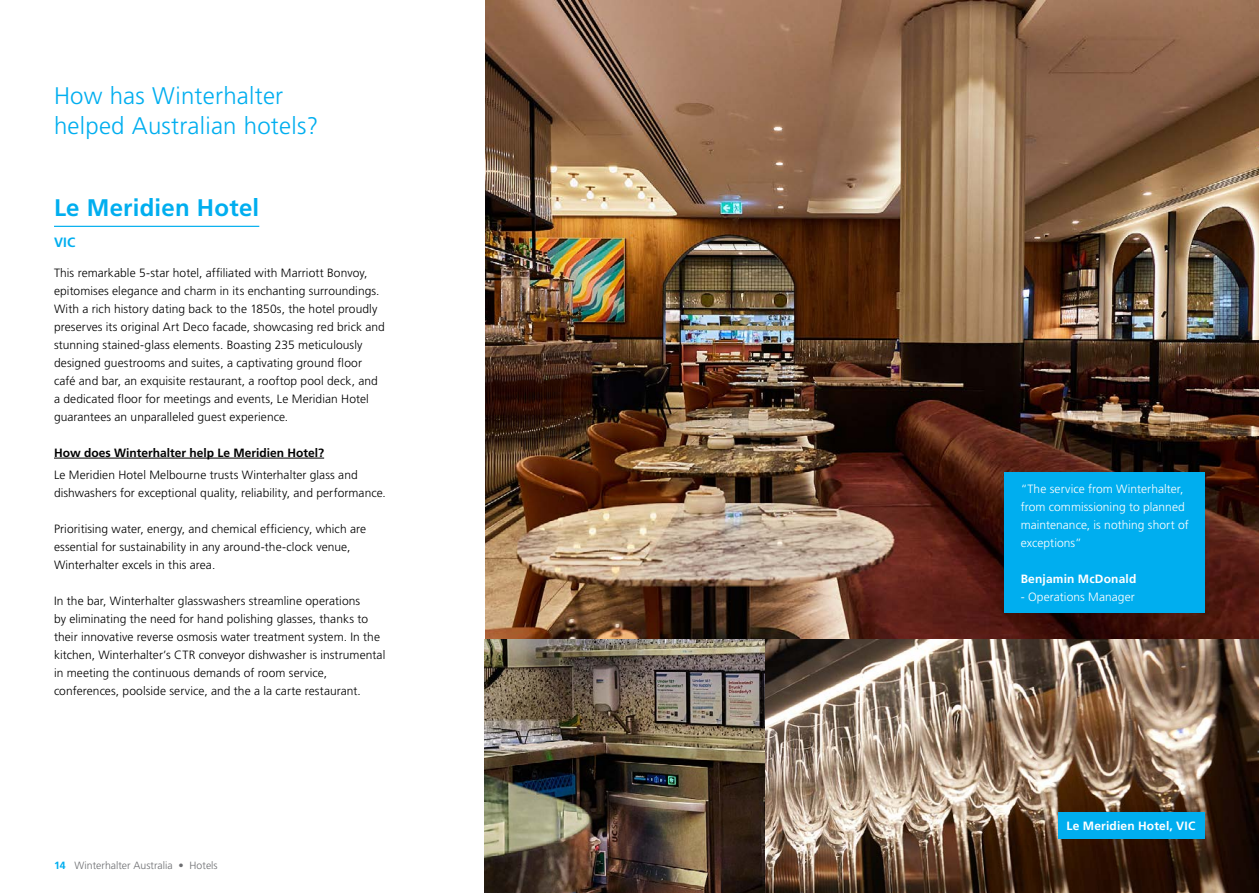
<style>
.page{position:relative;width:1259px;height:893px;background:#fff}
.page>*{position:absolute;margin:0;border:0;box-sizing:border-box;transform-origin:0 0}
.t1{font:300 24px/30px "Frutiger LT Pro";letter-spacing:.01em;color:#00aeef}
.t2{font:700 24px "Frutiger LT Pro";letter-spacing:.01em;color:#00aeef}
.t3{font:700 13.5px "Frutiger LT Pro";color:#00aeef}
.t4{font:300 12px/18px "Frutiger LT Pro";letter-spacing:.005em;color:#000}
.t5{font:300 12px/18px "Frutiger LT Pro";letter-spacing:.005em;color:#fff}
.t6{font:700 12px "Frutiger LT Pro";color:#000}
.t7{font:700 12px "Frutiger LT Pro";letter-spacing:.015em;color:#fff}
.t8{font:300 10.5px "Frutiger LT Pro";color:#6d6e71}
.s1{font-weight:700;color:#00aeef}
</style>
<div class="page">
<hr style="left:54px;top:226px;width:205px;height:1px;background:#00aeef">
<hr style="left:54px;top:458px;width:270px;height:1px;background:#000">
<img style="left:485px;top:0;width:774px;height:703px">
<img style="left:764px;top:640px;width:494px;height:253px">
<img style="left:484px;top:640px;width:280px;height:253px">
<div style="left:1058px;top:813px;width:147px;height:26px;background:#00aeef"></div>
<div style="left:1005px;top:473px;width:200px;height:140px;background:#00aeef"></div>
<h1 class="t1" style="left:54px;top:81px;width:266px">How has Winterhalter helped Australian hotels?</h1>
<h1 class="t2" style="left:54px;top:193px;width:207px">Le Meridien Hotel</h1>
<p class="t3" style="left:54px;top:234px;width:23px">VIC</p>
<p class="t4" style="left:54px;top:264px;width:332px">This remarkable 5-star hotel, affiliated with Marriott Bonvoy, epitomises elegance and charm in its enchanting surroundings.<br>With a rich history dating back to the 1850s, the hotel proudly preserves its original Art Deco facade, showcasing red brick and stunning stained-glass elements. Boasting 235 meticulously designed guestrooms and suites, a captivating ground floor café and bar, an exquisite restaurant, a rooftop pool deck, and a dedicated floor for meetings and events, Le Meridian Hotel guarantees an unparalleled guest experience.</p>
<p class="t6" style="left:54px;top:446px;width:272px">How does Winterhalter help Le Meridien Hotel?</p>
<p class="t4" style="left:54px;top:466px;width:333px">Le Meridien Hotel Melbourne trusts Winterhalter glass and dishwashers for exceptional quality, reliability, and performance.</p>
<p class="t4" style="left:54px;top:520px;width:314px">Prioritising water, energy, and chemical efficiency, which are essential for sustainability in any around-the-clock venue,<br>Winterhalter excels in this area.</p>
<p class="t4" style="left:54px;top:592px;width:333px">In the bar, Winterhalter glasswashers streamline operations<br>by eliminating the need for hand polishing glasses, thanks to their innovative reverse osmosis water treatment system. In the kitchen, Winterhalter’s CTR conveyor dishwasher is instrumental in meeting the continuous demands of room service, conferences, poolside service, and the a la carte restaurant.</p>
<p class="t8" style="left:54px;top:859px;width:165px"><span class="s1">14</span> Winterhalter Australia • Hotels</p>
<p class="t5" style="left:1020px;top:480px;width:169px">“The service from Winterhalter, from commissioning to planned maintenance, is nothing short of exceptions”</p>
<p class="t7" style="left:1020px;top:572px;width:117px">Benjamin McDonald</p>
<p class="t5" style="left:1020px;top:588px;width:116px">- Operations Manager</p>
<p class="t7" style="left:1066px;top:819px;width:130px">Le Meridien Hotel, VIC</p>
</div>
